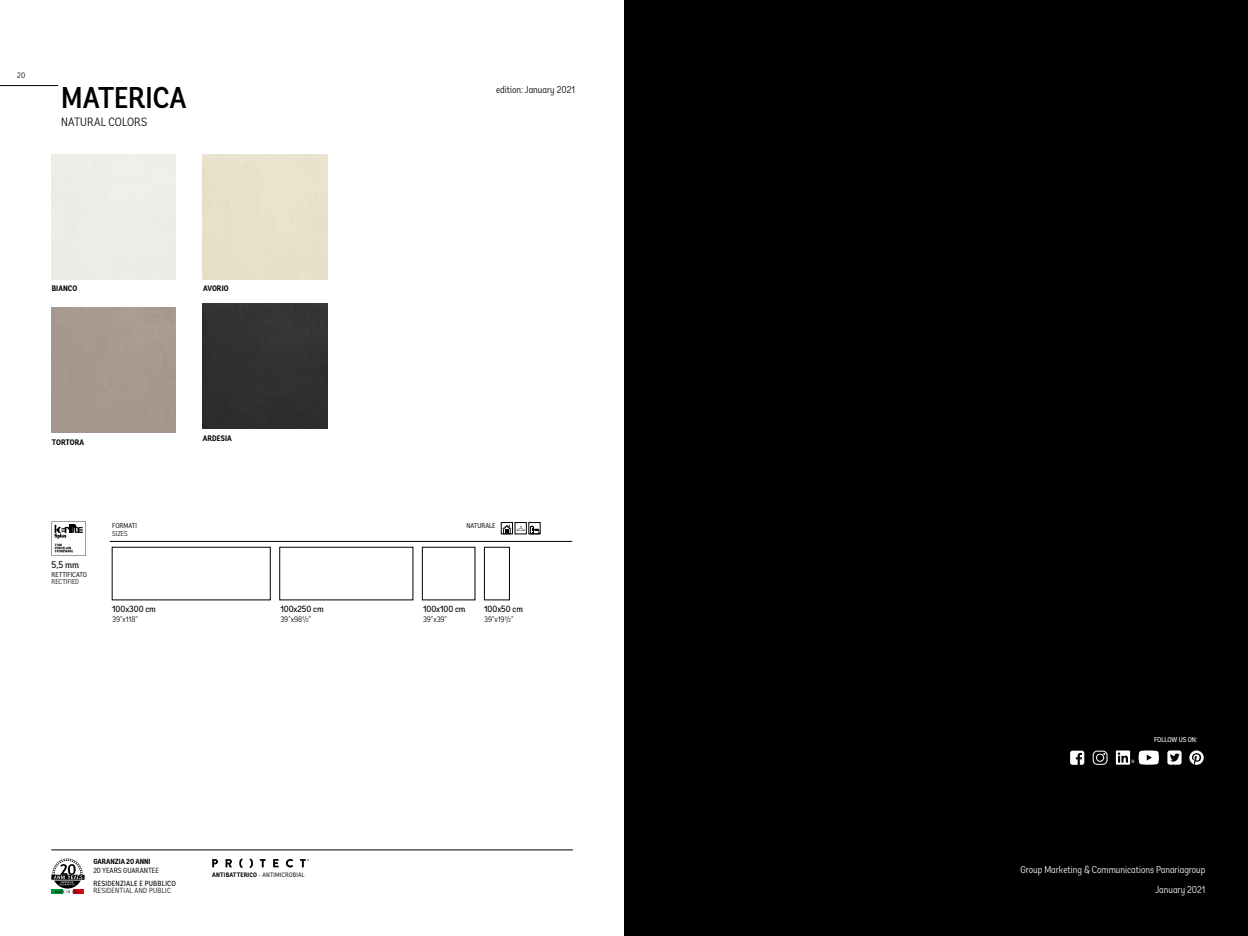
<style>
.page{position:relative;width:1248px;height:936px;background:#fff}
.page>*{position:absolute;margin:0;border:0;box-sizing:border-box;transform-origin:0 0}
.t1{font:500 condensed 30px "Andes";color:#000}
.t2{font:300 condensed 12px "Andes";letter-spacing:.01em;color:#000}
.t3{font:300 condensed 10px/20px "Andes";color:#fff;text-align:right}
.t4{font:300 condensed 10px "Andes";color:#000}
.t5{font:9.5px "Andes Condensed";color:#000}
.t6{font:9px "Andes Condensed";color:#000}
.t7{font:300 condensed 8px "Andes";color:#000}
.t8{font:700 condensed 8px "Andes";letter-spacing:.01em;color:#000}
.t9{font:7.4px "Andes Condensed";letter-spacing:.03em;color:#000}
.t10{font:300 condensed 7.4px "Andes";letter-spacing:.03em;color:#000}
.t11{font:condensed 7.4px "Andes";color:#000}
.t12{font:700 condensed 7.4px "Andes";color:#000}
.t13{font:condensed 7px "Andes";color:#000}
.t14{font:300 condensed 7px "Andes";color:#000}
.t15{font:7px "Andes Condensed";color:#fff}
.t16{font:condensed 6.4px "Andes";letter-spacing:.03em;color:#000}
.s1{font-size:7px}
.s2{font-size:5.5px}
.s3{font-weight:700}
</style>
<div class="page">
<div style="left:624px;top:0;width:623px;height:935px;background:#000"></div>
<hr style="left:110px;top:541px;width:462px;height:1px;background:#000">
<div style="left:484px;top:547px;width:25px;height:53px;border:1px solid #000"></div>
<svg style="left:52px;top:521px;width:34px;height:34px"></svg>
<svg style="left:51px;top:858px;width:33px;height:35px"></svg>
<hr style="left:51px;top:849px;width:522px;height:1px;background:#000">
<div style="left:202px;top:304px;width:125px;height:124px;background:#2f3231"></div>
<div style="left:501px;top:522px;width:11px;height:12px;border:1px solid #000"></div>
<div style="left:514px;top:522px;width:12px;height:12px;border:1px solid #000"></div>
<div style="left:528px;top:522px;width:12px;height:12px;border:1px solid #000"></div>
<svg style="left:502px;top:525px;width:37px;height:9px"></svg>
<svg style="left:1189px;top:750px;width:14px;height:14px"></svg>
<svg style="left:1115px;top:750px;width:43px;height:14px"></svg>
<svg style="left:1070px;top:750px;width:14px;height:14px"></svg>
<svg style="left:1167px;top:750px;width:14px;height:14px"></svg>
<svg style="left:1092px;top:750px;width:15px;height:14px"></svg>
<svg style="left:212px;top:859px;width:6px;height:8px"></svg>
<svg style="left:225px;top:859px;width:7px;height:8px"></svg>
<svg style="left:239px;top:858px;width:3px;height:9px"></svg>
<svg style="left:249px;top:858px;width:4px;height:9px"></svg>
<svg style="left:260px;top:859px;width:5px;height:8px"></svg>
<svg style="left:273px;top:859px;width:5px;height:8px"></svg>
<svg style="left:286px;top:859px;width:7px;height:8px"></svg>
<svg style="left:300px;top:859px;width:9px;height:8px"></svg>
<hr style="left:0;top:85px;width:58px;height:1px;background:#000">
<p class="t7" style="left:17px;top:70px;width:10px">20</p>
<h1 class="t1" style="left:61px;top:79px;width:127px">MATERICA</h1>
<p class="t2" style="left:61px;top:114px;width:87px">NATURAL COLORS</p>
<p class="t8" style="left:52px;top:283px;width:27px">BIANCO</p>
<p class="t8" style="left:203px;top:283px;width:27px">AVORIO</p>
<p class="t8" style="left:52px;top:437px;width:34px">TORTORA</p>
<p class="t5" style="left:52px;top:558px;width:29px">5,5 mm</p>
<p class="t13" style="left:52px;top:570px;width:37px">RETTIFICATO</p>
<p class="t14" style="left:52px;top:577px;width:29px">RECTIFIED</p>
<p class="t13" style="left:112px;top:521px;width:26px">FORMATI</p>
<p class="t14" style="left:112px;top:529px;width:17px">SIZES</p>
<p class="t6" style="left:112px;top:603px;width:45px">100x300 cm</p>
<p class="t7" style="left:112px;top:614px;width:27px">39”x118”</p>
<p class="t8" style="left:203px;top:433px;width:31px">ARDESIA</p>
<p class="t6" style="left:280px;top:603px;width:45px">100x250 cm</p>
<p class="t7" style="left:280px;top:614px;width:32px">39”x98<sup>1</sup><span class="s1">/</span><span class="s2">2</span>”</p>
<p class="t12" style="left:93px;top:857px;width:59px">GARANZIA 20 ANNI</p>
<p class="t11" style="left:93px;top:866px;width:67px">20 YEARS GUARANTEE</p>
<p class="t9" style="left:93px;top:878px;width:84px">RESIDENZIALE E PUBBLICO</p>
<p class="t10" style="left:93px;top:886px;width:79px">RESIDENTIAL AND PUBLIC</p>
<p class="t16" style="left:212px;top:870px;width:94px"><span class="s3">ANTIBATTERICO</span> - ANTIMICROBIAL</p>
<p class="t4" style="left:496px;top:84px;width:80px">edition: January 2021</p>
<p class="t13" style="left:466px;top:521px;width:31px">NATURALE</p>
<p class="t6" style="left:423px;top:603px;width:44px">100x100 cm</p>
<p class="t7" style="left:423px;top:614px;width:26px">39”x39”</p>
<p class="t6" style="left:484px;top:603px;width:40px">100x50 cm</p>
<p class="t7" style="left:484px;top:614px;width:31px">39”x19<sup>1</sup><span class="s1">/</span><span class="s2">2</span>”</p>
<p class="t15" style="left:1153px;top:735px;width:45px">FOLLOW US ON:</p>
<p class="t3" style="left:1020px;top:859px;width:186px">Group Marketing &amp; Communications Panariagroup<br>January 2021</p>
</div>
